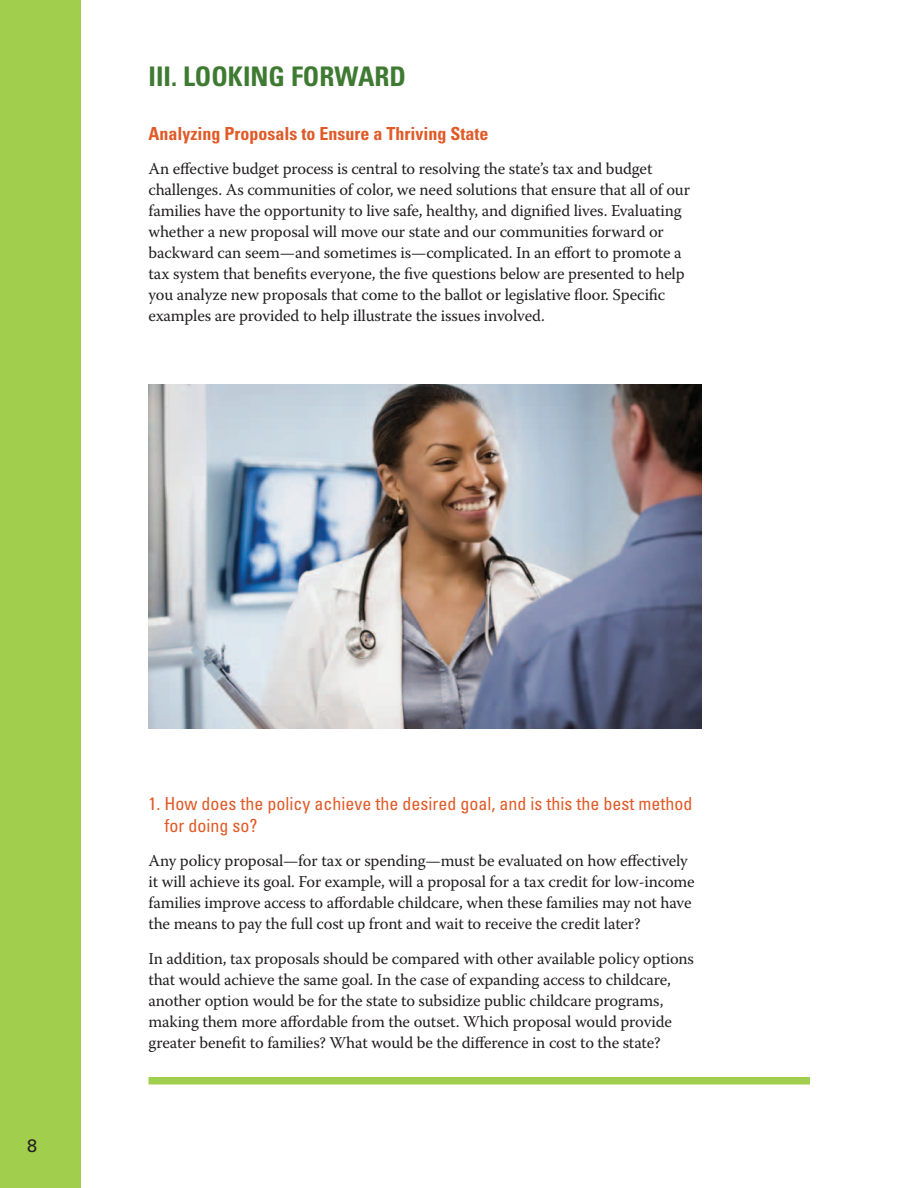
<style>
.page{position:relative;width:918px;height:1188px;background:#fff}
.page>*{position:absolute;margin:0;border:0;box-sizing:border-box;transform-origin:0 0}
.t1{font:700 condensed 27px "Univers LT Std";color:#3f7a32}
.t2{font:condensed 18px/21.6px "Univers LT Std";color:#e05a27}
.t3{font:700 condensed 18px "Univers LT Std";color:#e05a27}
.t4{font:18px "Univers LT Std";color:#231f20}
.t5{font:16.5px/21px "Warnock Pro";letter-spacing:-.01em;color:#231f20}
</style>
<div class="page">
<div style="left:0;top:0;width:81px;height:1188px;background:#a1ce4c"></div>
<div style="left:148px;top:1077px;width:662px;height:7px;background:#a1ce4c"></div>
<img style="left:148px;top:385px;width:554px;height:344px">
<h1 class="t1" style="left:148px;top:60px;width:259px">III. Looking Forward</h1>
<p class="t3" style="left:148px;top:122px;width:341px">Analyzing Proposals to Ensure a Thriving State</p>
<p class="t5" style="left:148px;top:158px;width:543px">An effective budget process is central to resolving the state’s tax and budget challenges. As communities of color, we need solutions that ensure that all of our families have the opportunity to live safe, healthy, and dignified lives. Evaluating whether a new proposal will move our state and our communities forward or backward can seem—and sometimes is—complicated. In an effort to promote a tax system that benefits everyone, the five questions below are presented to help you analyze new proposals that come to the ballot or legislative floor. Specific examples are provided to help illustrate the issues involved.</p>
<p class="t4" style="left:27px;top:1135px;width:12px">8</p>
<p class="t2" style="left:164px;top:793px;width:529px;text-indent:-16px">1. How does the policy achieve the desired goal, and is this the best method for doing so?</p>
<p class="t5" style="left:148px;top:850px;width:548px">Any policy proposal—for tax or spending—must be evaluated on how effectively it will achieve its goal. For example, will a proposal for a tax credit for low-income families improve access to affordable childcare, when these families may not have the means to pay the full cost up front and wait to receive the credit later?</p>
<p class="t5" style="left:148px;top:947px;width:547px">In addition, tax proposals should be compared with other available policy options that would achieve the same goal. In the case of expanding access to childcare, another option would be for the state to subsidize public childcare programs, making them more affordable from the outset. Which proposal would provide greater benefit to families? What would be the difference in cost to the state?</p>
</div>
